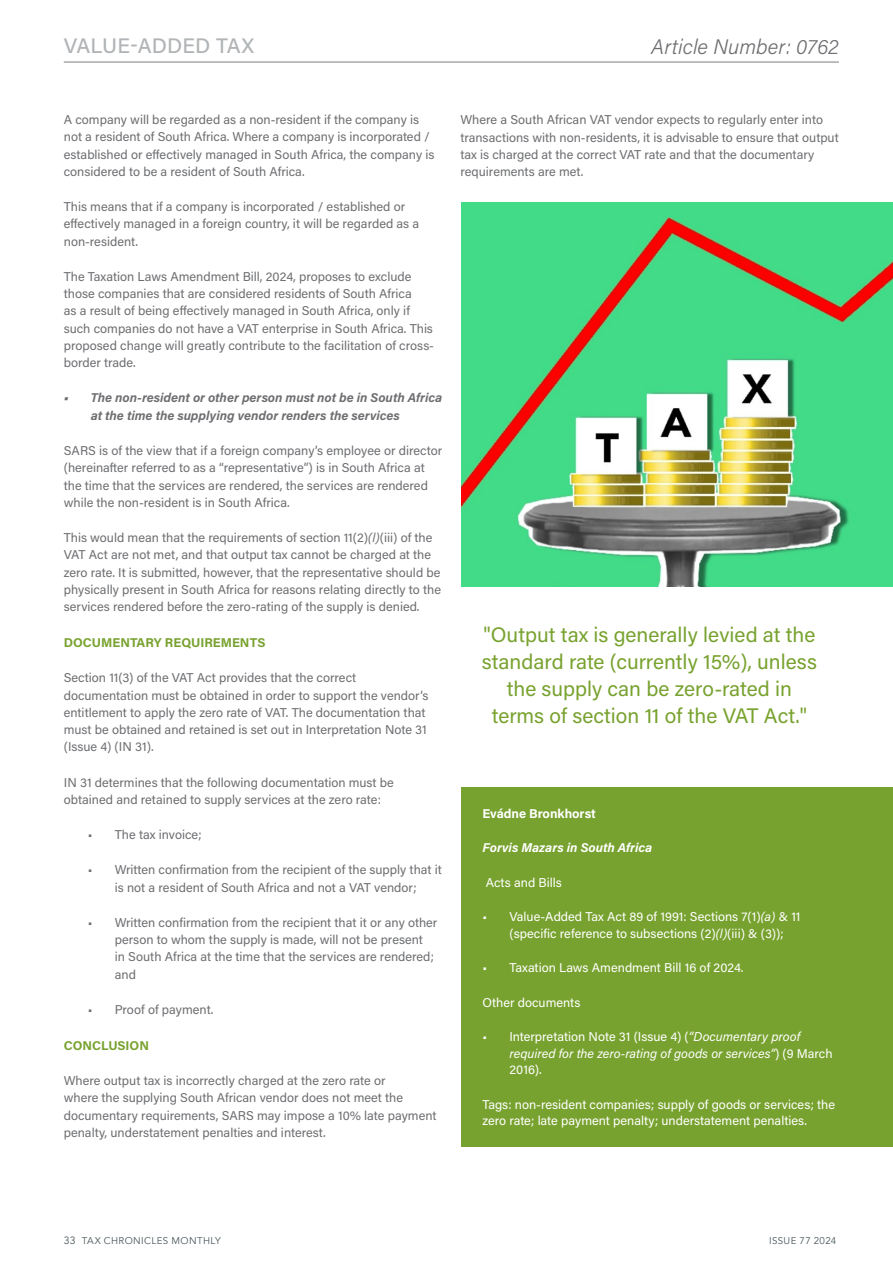
<style>
.page{position:relative;width:893px;height:1263px;background:#fff}
.page>*{position:absolute;margin:0;border:0;box-sizing:border-box;transform-origin:0 0}
.t1{font:21px/27px "Acumin Pro";color:#78a22f;text-align:center}
.t2{font:italic 300 21px "Acumin Pro";color:#6d6e71}
.t3{font:500 21px "Acumin Pro";letter-spacing:.005em;color:#b1b4b6}
.t4{font:12.75px/17.2px "Acumin Pro";color:#6d6e71}
.t5{font:12.75px/16.5px "Acumin Pro";color:#fff}
.t6{font:italic 12.75px/16.5px "Acumin Pro";color:#fff}
.t7{font:italic 700 12.75px/17.2px "Acumin Pro";color:#6d6e71}
.t8{font:700 12.75px "Acumin Pro";color:#78a22f}
.t9{font:italic 700 12.75px "Acumin Pro";color:#fff}
.t10{font:700 12.75px "Acumin Pro";color:#fff}
.t11{font:9.75px "Avenir";letter-spacing:.04em;color:#4a565c}
.s1{font-style:italic}
.s2{font-style:normal}
.s3{font-family:"Avenir LT Std";font-size:10.5px}
</style>
<div class="page">
<hr style="left:64px;top:61px;width:775px;height:2px;background:#a7a9ac">
<div style="left:461px;top:787px;width:432px;height:360px;background:#78a22f"></div>
<img style="left:461px;top:202px;width:432px;height:384px">
<h1 class="t3" style="left:64px;top:31px;width:192px">VALUE-ADDED TAX</h1>
<h1 class="t2" style="left:651px;top:32px;width:189px">Article Number: 0762</h1>
<p class="t4" style="left:64px;top:111px;width:372px">A company will be regarded as a non-resident if the company is not a resident of South Africa. Where a company is incorporated / established or effectively managed in South Africa, the company is considered to be a resident of South Africa.</p>
<p class="t4" style="left:64px;top:198px;width:357px">This means that if a company is incorporated / established or effectively managed in a foreign country, it will be regarded as a non-resident.</p>
<p class="t4" style="left:64px;top:267px;width:372px">The Taxation Laws Amendment Bill, 2024, proposes to exclude those companies that are considered residents of South Africa<br>as a result of being effectively managed in South Africa, only if such companies do not have a VAT enterprise in South Africa. This proposed change will greatly contribute to the facilitation of cross&shy;border trade.</p>
<p class="t7" style="left:91px;top:389px;width:353px;text-indent:-27px">• The non-resident or other person must not be in South Africa at the time the supplying vendor renders the services</p>
<p class="t4" style="left:64px;top:441px;width:380px">SARS is of the view that if a foreign company’s employee or director (hereinafter referred to as a “representative”) is in South Africa at the time that the services are rendered, the services are rendered while the non-resident is in South Africa.</p>
<p class="t4" style="left:64px;top:528px;width:379px">This would mean that the requirements of section 11(2)<span class="s1">(l)</span>(iii) of the VAT Act are not met, and that output tax cannot be charged at the zero rate. It is submitted, however, that the representative should be physically present in South Africa for reasons relating directly to the services rendered before the zero-rating of the supply is denied.</p>
<p class="t8" style="left:64px;top:634px;width:203px">DOCUMENTARY REQUIREMENTS</p>
<p class="t4" style="left:64px;top:669px;width:366px">Section 11(3) of the VAT Act provides that the correct documentation must be obtained in order to support the vendor’s entitlement to apply the zero rate of VAT. The documentation that must be obtained and retained is set out in Interpretation Note 31 (Issue 4) (IN 31).</p>
<p class="t4" style="left:64px;top:773px;width:332px">IN 31 determines that the following documentation must be obtained and retained to supply services at the zero rate:</p>
<p class="t4" style="left:88px;top:825px;width:115px">• The tax invoice;</p>
<p class="t4" style="left:88px;top:861px;width:356px;text-align:center">• Written confirmation from the recipient of the supply that it is not a resident of South Africa and not a VAT vendor;</p>
<p class="t4" style="left:115px;top:913px;width:324px;text-indent:-27px">• Written confirmation from the recipient that it or any other person to whom the supply is made, will not be present<br>in South Africa at the time that the services are rendered; and</p>
<p class="t4" style="left:88px;top:1000px;width:127px">• Proof of payment.</p>
<p class="t8" style="left:64px;top:1036px;width:87px">CONCLUSION</p>
<p class="t4" style="left:64px;top:1071px;width:374px">Where output tax is incorrectly charged at the zero rate or<br>where the supplying South African vendor does not meet the documentary requirements, SARS may impose a 10% late payment penalty, understatement penalties and interest.</p>
<p class="t4" style="left:460px;top:111px;width:380px">Where a South African VAT vendor expects to regularly enter into transactions with non-residents, it is advisable to ensure that output tax is charged at the correct VAT rate and that the documentary requirements are met.</p>
<h1 class="t1" style="left:482px;top:620px;width:336px">"Output tax is generally levied at the standard rate (currently 15%), unless the supply can be zero-rated in terms of section 11 of the VAT Act."</h1>
<p class="t10" style="left:482px;top:804px;width:115px">Evádne Bronkhorst</p>
<p class="t9" style="left:482px;top:839px;width:171px">Forvis Mazars in South Africa</p>
<p class="t5" style="left:486px;top:874px;width:78px">Acts and Bills</p>
<p class="t5" style="left:509px;top:908px;width:293px;text-indent:-27px">• Value-Added Tax Act 89 of 1991: Sections 7(1)<span class="s1">(a)</span> &amp; 11 (specific reference to subsections (2)<span class="s1">(l)</span>(iii) &amp; (3));</p>
<p class="t5" style="left:482px;top:959px;width:263px">• Taxation Laws Amendment Bill 16 of 2024.</p>
<p class="t5" style="left:482px;top:994px;width:100px">Other documents</p>
<p class="t6" style="left:509px;top:1028px;width:325px;text-indent:-27px"><span class="s2">• Interpretation Note 31 (Issue 4) (</span>“Documentary proof required for the zero-rating of goods or services”<span class="s2">) (9 March<br>2016).</span></p>
<p class="t5" style="left:482px;top:1096px;width:354px">Tags: non-resident companies; supply of goods or services; the zero rate; late payment penalty; understatement penalties.</p>
<p class="t11" style="left:64px;top:1234px;width:158px"><span class="s3">33</span> TAX CHRONICLES MONTHLY</p>
<p class="t11" style="left:769px;top:1234px;width:69px">ISSUE 77 2024</p>
</div>
